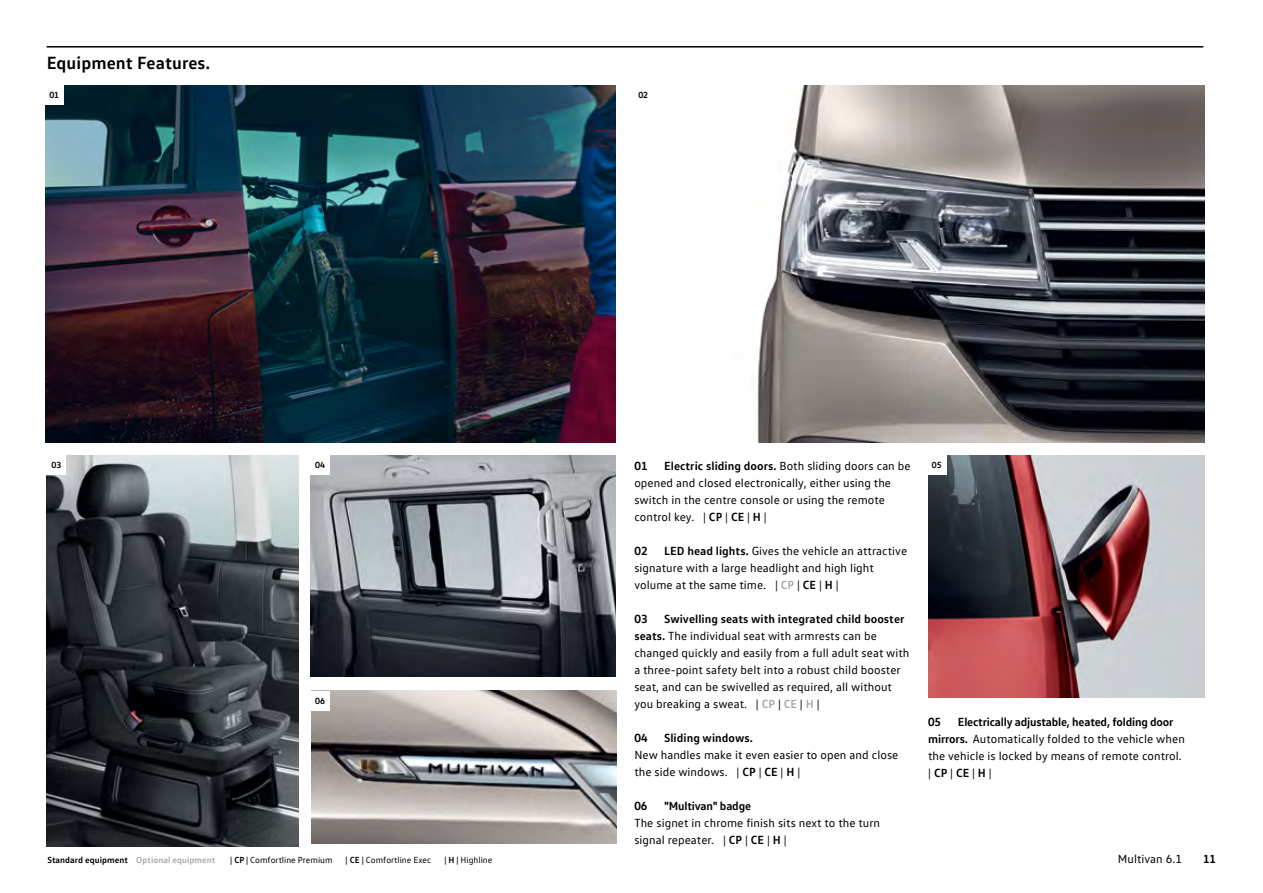
<style>
.page{position:relative;width:1263px;height:893px;background:#fff}
.page>*{position:absolute;margin:0;border:0;box-sizing:border-box;transform-origin:0 0}
.t1{font:700 18px "VW Text";letter-spacing:.005em;color:#000}
.t2{font:12px/17px "VW Text";letter-spacing:.005em;color:#000}
.t3{font:700 12px "VW Text";color:#000}
.t4{font:9px "VW Text";color:#000}
.t5{font:700 9px "VW Text";letter-spacing:.005em;color:#000}
.s1{font-weight:700}
.s2{font-weight:700;color:#a7a9ac}
.s3{color:#a7a9ac}
</style>
<div class="page">
<img style="left:757px;top:85px;width:447px;height:358px">
<img style="left:46px;top:85px;width:570px;height:358px">
<hr style="left:47px;top:46px;width:1156px;height:2px;background:#000">
<img style="left:312px;top:690px;width:305px;height:153px">
<div style="left:311px;top:691px;width:19px;height:19px;background:#fff"></div>
<div style="left:45px;top:85px;width:19px;height:19px;background:#fff"></div>
<img style="left:928px;top:455px;width:276px;height:242px">
<div style="left:927px;top:455px;width:19px;height:19px;background:#fff"></div>
<img style="left:311px;top:455px;width:305px;height:222px">
<img style="left:47px;top:455px;width:252px;height:391px">
<div style="left:311px;top:455px;width:19px;height:19px;background:#fff"></div>
<div style="left:47px;top:455px;width:19px;height:19px;background:#fff"></div>
<h1 class="t1" style="left:47px;top:51px;width:165px">Equipment Features.</h1>
<p class="t5" style="left:49px;top:89px;width:11px">01</p>
<p class="t5" style="left:638px;top:89px;width:11px">02</p>
<p class="t5" style="left:51px;top:459px;width:11px">03</p>
<p class="t5" style="left:315px;top:459px;width:11px">04</p>
<p class="t5" style="left:932px;top:459px;width:11px">05</p>
<p class="t2" style="left:634px;top:457px;width:278px;text-indent:30px"><span class="s1">Electric sliding doors.</span> Both sliding doors can be opened and closed electronically, either using the switch in the centre console or using the remote control key. | <span class="s1">CP</span> | <span class="s1">CE</span> | <span class="s1">H</span> |</p>
<p class="t3" style="left:634px;top:543px;width:15px">02</p>
<p class="t3" style="left:634px;top:458px;width:15px">01</p>
<p class="t2" style="left:634px;top:542px;width:274px;text-indent:30px"><span class="s1">LED head lights.</span> Gives the vehicle an attractive signature with a large headlight and high light volume at the same time. | <span class="s2">CP</span> | <span class="s1">CE</span> | <span class="s1">H</span> |</p>
<p class="t3" style="left:634px;top:611px;width:15px">03</p>
<p class="t2" style="left:634px;top:610px;width:277px;text-indent:30px"><span class="s1">Swivelling seats with integrated child booster seats.</span> The individual seat with armrests can be changed quickly and easily from a full adult seat with a three-point safety belt into a robust child booster seat, and can be swivelled as required, all without you breaking a sweat. | <span class="s2">CP</span> | <span class="s2">CE</span> | <span class="s2">H</span> |</p>
<p class="t3" style="left:634px;top:730px;width:15px">04</p>
<p class="t3" style="left:664px;top:730px;width:90px">Sliding windows.</p>
<p class="t2" style="left:634px;top:746px;width:266px">New handles make it even easier to open and close the side windows. | <span class="s1">CP</span> | <span class="s1">CE</span> | <span class="s1">H</span> |</p>
<p class="t3" style="left:634px;top:798px;width:14px">06</p>
<p class="t3" style="left:664px;top:798px;width:88px">"Multivan" badge</p>
<p class="t2" style="left:634px;top:814px;width:247px">The signet in chrome finish sits next to the turn signal repeater. | <span class="s1">CP</span> | <span class="s1">CE</span> | <span class="s1">H</span> |</p>
<p class="t5" style="left:315px;top:695px;width:11px">06</p>
<p class="t2" style="left:928px;top:713px;width:258px;text-indent:30px"><span class="s1">Electrically adjustable, heated, folding door mirrors.</span> Automatically folded to the vehicle when the vehicle is locked by means of remote control. | <span class="s1">CP</span> | <span class="s1">CE</span> | <span class="s1">H</span> |</p>
<p class="t3" style="left:928px;top:713px;width:14px">05</p>
<p class="t5" style="left:47px;top:854px;width:169px">Standard equipment <span class="s3">Optional equipment</span></p>
<p class="t4" style="left:230px;top:855px;width:104px"><span class="s1">| CP |</span> Comfortline Premium</p>
<p class="t4" style="left:346px;top:855px;width:87px"><span class="s1">| CE |</span> Comfortline Exec</p>
<p class="t4" style="left:444px;top:855px;width:49px"><span class="s1">| H |</span> Highline</p>
<p class="t2" style="left:1118px;top:850px;width:66px">Multivan 6.1</p>
<p class="t3" style="left:1203px;top:851px;width:15px">11</p>
</div>
